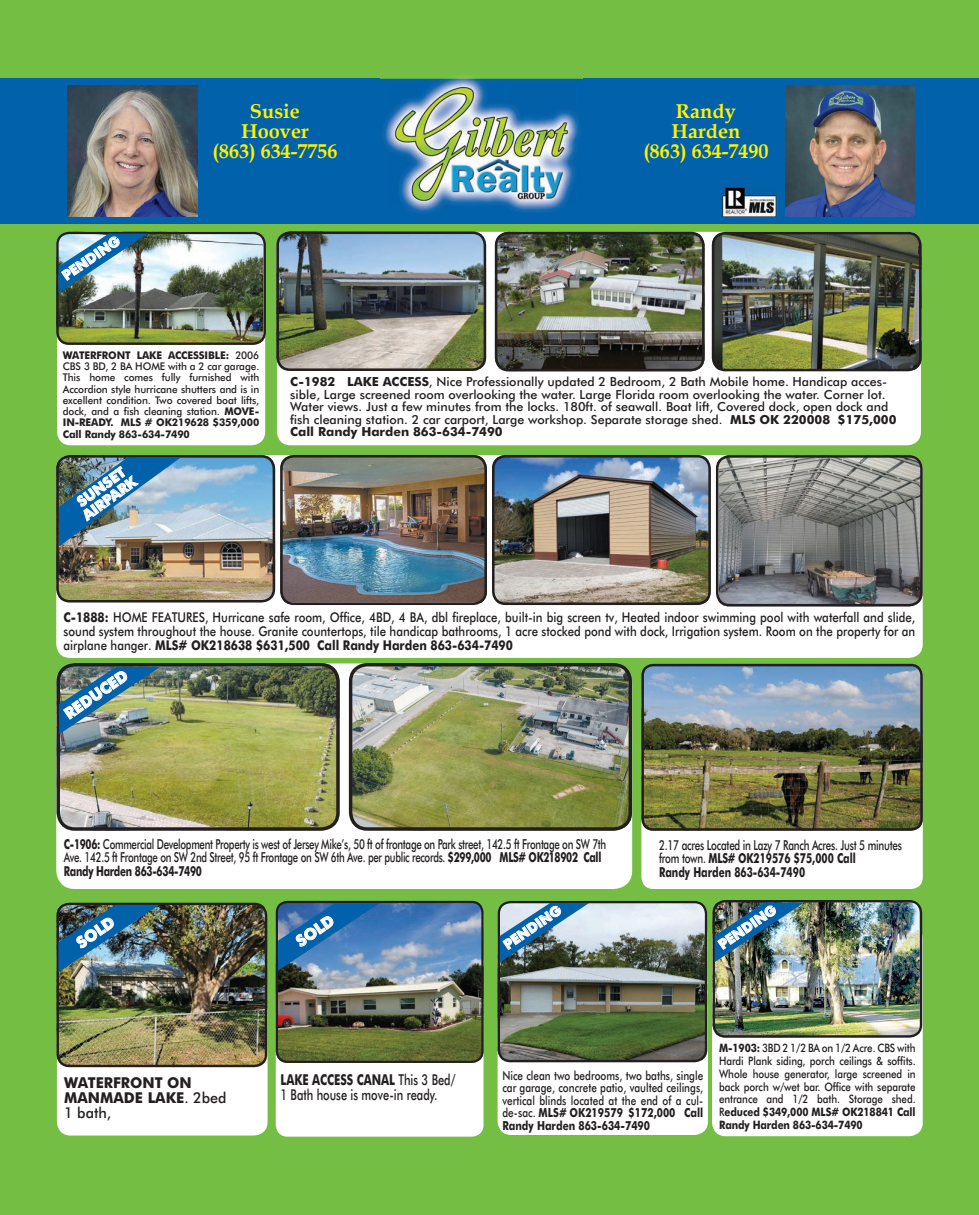
<style>
.page{position:relative;width:979px;height:1215px;background:#74bf43}
.page>*{position:absolute;margin:0;border:0;box-sizing:border-box;transform-origin:0 0}
.t1{font:700 20px/20px "Book Antiqua";color:#fff101;text-align:center}
.t2{font:700 15.5px "Futura BT";color:#fff}
.t3{font:500 15px/15px "Futura BT";color:#231f20;scale:.74 1}
.t4{font:700 15px/15px "Futura BT";color:#231f20;scale:.96 1}
.t5{font:700 14.25px/14.2px "Futura BT";color:#fff}
.t6{font:500 13.75px/13.8px "Futura BT";letter-spacing:-.03em;color:#231f20;scale:.71 1}
.t7{font:500 13.75px/13.8px "Futura BT";letter-spacing:-.03em;color:#231f20;scale:.72 1}
.t8{font:700 13.75px "Futura BT";color:#fff}
.t9{font:500 13.5px/14.1px "Futura BT";color:#231f20;text-align:justify;scale:.85 1}
.t10{font:500 12.5px/12.5px "Futura BT";color:#231f20}
.t11{font:500 12.5px/12.5px "Futura BT";color:#231f20;text-align:justify;scale:.8 1}
.t12{font:500 11.62px/12.8px "Futura BT";letter-spacing:-.01em;color:#231f20;text-align:justify;scale:.85 1}
.t13{font:500 10.62px/11.2px "Futura BT";letter-spacing:-.01em;color:#231f20;text-align:justify;scale:.95 1}
.s1{font-weight:700}
.s2{font-weight:500}
</style>
<div class="page">
<div style="left:0;top:79px;width:979px;height:145px;background:#0161aa"></div>
<img style="left:380px;top:77px;width:202px;height:136px">
<img style="left:389px;top:85px;width:188px;height:119px">
<img style="left:722px;top:187px;width:55px;height:30px">
<img style="left:68px;top:86px;width:129px;height:131px">
<img style="left:785px;top:86px;width:129px;height:131px">
<div style="left:641px;top:688px;width:282px;height:201px;background:#fff;border-radius:12px"></div>
<img style="left:641px;top:664px;width:282px;height:167px">
<div style="left:641px;top:664px;width:282px;height:167px;border:2px solid #231f20;border-radius:11px"></div>
<div style="left:56px;top:455px;width:866px;height:203px;background:#fff;border-radius:14px"></div>
<img style="left:56px;top:455px;width:219px;height:145px">
<div style="left:56px;top:455px;width:219px;height:148px;border:3px solid #231f20;border-radius:12px"></div>
<img style="left:280px;top:455px;width:207px;height:147px">
<div style="left:280px;top:455px;width:207px;height:150px;border:3px solid #231f20;border-radius:12px"></div>
<img style="left:492px;top:455px;width:217px;height:150px">
<div style="left:492px;top:455px;width:219px;height:150px;border:3px solid #231f20;border-radius:12px"></div>
<img style="left:718px;top:455px;width:203px;height:151px">
<div style="left:716px;top:455px;width:206px;height:151px;border:3px solid #231f20;border-radius:12px"></div>
<img style="left:59px;top:458px;width:122px;height:89px">
<div style="left:276px;top:1003px;width:207px;height:134px;background:#fff;border-radius:12px"></div>
<img style="left:276px;top:901px;width:207px;height:162px">
<div style="left:276px;top:901px;width:207px;height:162px;border:2px solid #231f20;border-radius:11px"></div>
<svg style="left:278px;top:903px;width:101px;height:68px;background:#407bb4"></svg>
<div style="left:57px;top:232px;width:208px;height:213px;background:#fff;border-radius:14px"></div>
<img style="left:59px;top:232px;width:204px;height:110px">
<div style="left:56px;top:232px;width:210px;height:113px;border:2px solid #231f20;border-radius:12px"></div>
<img style="left:59px;top:234px;width:89px;height:59px">
<div style="left:497px;top:923px;width:211px;height:212px;background:#fff;border-radius:14px"></div>
<img style="left:497px;top:901px;width:210px;height:159px">
<div style="left:497px;top:901px;width:210px;height:161px;border:2px solid #231f20;border-radius:12px"></div>
<svg style="left:500px;top:903px;width:89px;height:59px;background:#7798ad"></svg>
<div style="left:712px;top:924px;width:210px;height:212px;background:#fff;border-radius:14px"></div>
<img style="left:712px;top:900px;width:207px;height:138px">
<div style="left:712px;top:900px;width:210px;height:138px;border:2px solid #231f20;border-radius:12px"></div>
<img style="left:715px;top:903px;width:89px;height:59px">
<div style="left:57px;top:997px;width:211px;height:139px;background:#fff;border-radius:14px"></div>
<img style="left:57px;top:905px;width:210px;height:162px">
<div style="left:57px;top:903px;width:210px;height:164px;border:2px solid #231f20;border-radius:12px"></div>
<img style="left:59px;top:905px;width:101px;height:67px">
<div style="left:56px;top:664px;width:576px;height:225px;background:#fff;border-radius:18px"></div>
<img style="left:57px;top:663px;width:283px;height:167px">
<div style="left:57px;top:663px;width:283px;height:168px;border:3px solid #231f20;border-radius:17px"></div>
<img style="left:59px;top:667px;width:101px;height:67px">
<img style="left:349px;top:663px;width:283px;height:164px">
<div style="left:349px;top:663px;width:283px;height:168px;border:3px solid #231f20;border-radius:17px"></div>
<div style="left:277px;top:232px;width:644px;height:213px;background:#fff;border-radius:14px"></div>
<img style="left:276px;top:235px;width:210px;height:136px">
<div style="left:276px;top:231px;width:210px;height:140px;border:3px solid #231f20;border-radius:12px"></div>
<img style="left:495px;top:232px;width:209px;height:139px">
<div style="left:495px;top:232px;width:209px;height:139px;border:3px solid #231f20;border-radius:12px"></div>
<img style="left:712px;top:233px;width:209px;height:137px">
<div style="left:712px;top:232px;width:209px;height:139px;border:3px solid #231f20;border-radius:12px"></div>
<p class="t8" style="left:59px;top:270px;width:68px;rotate:-35deg">PENDING</p>
<h1 class="t1" style="left:212px;top:101px;width:126px">Susie<br>Hoover<br>(863) 634-7756</h1>
<h1 class="t1" style="left:643px;top:101px;width:126px">Randy<br>Harden<br>(863) 634-7490</h1>
<p class="t13" style="left:63px;top:349px;width:208px"><span class="s1">WATERFRONT LAKE ACCESSIBLE:</span> 2006<br>CBS 3 BD, 2 BA HOME with a 2 car garage.<br>This home comes fully furnished with Accordion style hurricane shutters and is in excellent condition. Two covered boat lifts, dock, and a fish cleaning station. <span class="s1">MOVE-IN-READY. MLS # OK219628 $359,000<br>Call Randy 863-634-7490</span></p>
<p class="t5" style="left:72px;top:499px;width:64px;rotate:-36deg">SUNSET<br>AIRPARK</p>
<p class="t10" style="left:290px;top:375px;width:608px"><span class="s1">C-1982 LAKE ACCESS</span>, Nice Professionally updated 2 Bedroom, 2 Bath Mobile home. Handicap acces&shy;sible, Large screened room overlooking the water. Large Florida room overlooking the water. Corner lot.<br>Water views. Just a few minutes from the locks. 180ft. of seawall. Boat lift, Covered dock, open dock and fish cleaning station. 2 car carport, Large workshop. Separate storage shed. <span class="s1">MLS OK 220008 $175,000<br>Call Randy Harden 863-634-7490</span></p>
<p class="t9" style="left:64px;top:610px;width:1003px"><span class="s1">C-1888:</span> HOME FEATURES, Hurricane safe room, Office, 4BD, 4 BA, dbl fireplace, built-in big screen tv, Heated indoor swimming pool with waterfall and slide, sound system throughout the house. Granite countertops, tile handicap bathrooms, 1 acre stocked pond with dock, Irrigation system. Room on the property for an airplane hanger. <span class="s1">MLS# OK218638 $631,500 Call Randy Harden 863-634-7490</span></p>
<p class="t2" style="left:60px;top:707px;width:75px;rotate:-34deg">REDUCED</p>
<p class="t6" style="left:64px;top:837px;width:766px"><span class="s1">C-1906:</span> Commercial Development Property is west of Jersey Mike’s, 50 ft of frontage on Park street, 142.5 ft Frontage on SW 7th<br>Ave. 142.5 ft Frontage on SW 2nd Street, 95 ft Frontage on SW 6th Ave. per public records. <span class="s1">$299,000 MLS# OK218902 Call<br>Randy Harden 863-634-7490</span></p>
<p class="t2" style="left:73px;top:936px;width:44px;rotate:-34deg">SOLD</p>
<p class="t2" style="left:292px;top:935px;width:44px;rotate:-34deg">SOLD</p>
<p class="t8" style="left:500px;top:940px;width:68px;rotate:-35deg">PENDING</p>
<p class="t7" style="left:659px;top:838px;width:339px">2.17 acres Located in Lazy 7 Ranch Acres. Just 5 minutes from town. <span class="s1">MLS# OK219576 $75,000 Call<br>Randy Harden 863-634-7490</span></p>
<p class="t8" style="left:715px;top:939px;width:68px;rotate:-35deg">PENDING</p>
<p class="t4" style="left:64px;top:1075px;width:170px">WATERFRONT ON<br>MANMADE LAKE<span class="s2">. 2bed<br>1 bath,</span></p>
<p class="t3" style="left:280px;top:1072px;width:238px"><span class="s1">LAKE ACCESS CANAL</span> This 3 Bed/<br>1 Bath house is move-in ready.</p>
<p class="t11" style="left:502px;top:1069px;width:253px">Nice clean two bedrooms, two baths, single car garage, concrete patio, vaulted ceilings, vertical blinds located at the end of a cul&shy;de-sac. <span class="s1">MLS# OK219579 $172,000 Call Randy Harden 863-634-7490</span></p>
<p class="t12" style="left:719px;top:1042px;width:233px"><span class="s1">M-1903:</span> 3BD 2 1/2 BA on 1/2 Acre. CBS with Hardi Plank siding, porch ceilings &amp; soffits.<br>Whole house generator, large screened in back porch w/wet bar. Office with separate entrance and 1/2 bath. Storage shed.<br>R<span class="s1">educed $349,000 MLS# OK218841 Call Randy Harden 863-634-7490</span></p>
</div>
